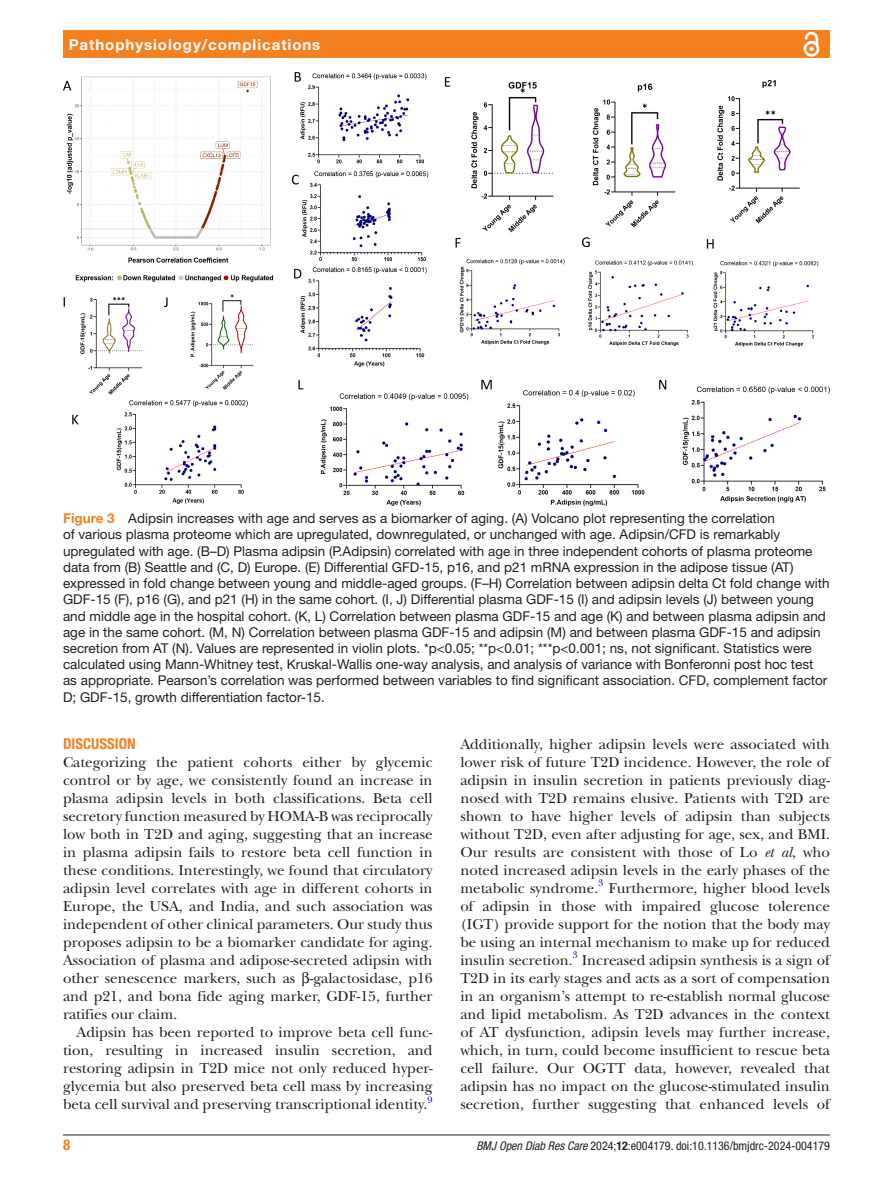
<style>
.page{position:relative;width:893px;height:1191px;background:#fff}
.page>*{position:absolute;margin:0;border:0;box-sizing:border-box;transform-origin:0 0}
.t1{font:15px/18px "New Baskerville";color:#231f20;text-align:justify}
.t2{font:700 15px "Helvetica Neue LT Std";letter-spacing:.065em;color:#fff}
.t3{font:700 condensed 15px "Helvetica Neue LT Std";color:#f58020}
.t4{font:13.5px/16.2px "Helvetica Neue LT Std";color:#231f20}
.t5{font:condensed 12px "Helvetica Neue LT Std";color:#231f20}
.t6{font:9.9px "New Baskerville";color:#00f}
.s1{font-weight:700;color:#f58020}
.s2{font-style:italic}
.s3{font-weight:700}
</style>
<div class="page">
<hr style="left:63px;top:1134px;width:767px;height:1px;background:#231f20">
<div style="left:63px;top:31px;width:767px;height:27px;background:#f58020"></div>
<svg style="left:803px;top:31px;width:17px;height:26px"></svg>
<img style="left:64px;top:73px;width:765px;height:432px">
<p class="t2" style="left:69px;top:35px;width:253px">Pathophysiology/complications</p>
<p class="t4" style="left:63px;top:510px;width:768px"><span class="s1">Figure 3</span> Adipsin increases with age and serves as a biomarker of aging. (A) Volcano plot representing the correlation<br>of various plasma proteome which are upregulated, downregulated, or unchanged with age. Adipsin/CFD is remarkably upregulated with age. (B–D) Plasma adipsin (P.Adipsin) correlated with age in three independent cohorts of plasma proteome data from (B) Seattle and (C, D) Europe. (E) Differential GFD-15, p16, and p21 mRNA expression in the adipose tissue (AT) expressed in fold change between young and middle-aged groups. (F–H) Correlation between adipsin delta Ct fold change with GDF-15 (F), p16 (G), and p21 (H) in the same cohort. (I, J) Differential plasma GDF-15 (I) and adipsin levels (J) between young and middle age in the hospital cohort. (K, L) Correlation between plasma GDF-15 and age (K) and between plasma adipsin and age in the same cohort. (M, N) Correlation between plasma GDF-15 and adipsin (M) and between plasma GDF-15 and adipsin secretion from AT (N). Values are represented in violin plots. *p&lt;0.05; **p&lt;0.01; ***p&lt;0.001; ns, not significant. Statistics were calculated using Mann-Whitney test, Kruskal-Wallis one-way analysis, and analysis of variance with Bonferonni post hoc test as appropriate. Pearson’s correlation was performed between variables to find significant association. CFD, complement factor D; GDF-15, growth differentiation factor-15.</p>
<p class="t3" style="left:63px;top:735px;width:74px">DISCUSSION</p>
<p class="t1" style="left:63px;top:753px;width:371px">Categorizing the patient cohorts either by glycemic control or by age, we consistently found an increase in plasma adipsin levels in both classifications. Beta cell secretory function measured by HOMA-B was reciprocally low both in T2D and aging, suggesting that an increase in plasma adipsin fails to restore beta cell function in these conditions. Interestingly, we found that circulatory adipsin level correlates with age in different cohorts in Europe, the USA, and India, and such association was independent of other clinical parameters. Our study thus proposes adipsin to be a biomarker candidate for aging.<br>Association of plasma and adipose-secreted adipsin with other senescence markers, such as -galactosidase, p16 and p21, and bona fide aging marker, GDF-15, further ratifies our claim.</p>
<p class="t1" style="left:63px;top:1023px;width:371px;text-indent:14px">Adipsin has been reported to improve beta cell func&shy;tion, resulting in increased insulin secretion, and restoring adipsin in T2D mice not only reduced hyper&shy;glycemia but also preserved beta cell mass by increasing beta cell survival and preserving transcriptional identity.</p>
<p class="t6" style="left:427px;top:1093px;width:7px">9</p>
<p class="t1" style="left:460px;top:735px;width:371px">Additionally, higher adipsin levels were associated with lower risk of future T2D incidence. However, the role of adipsin in insulin secretion in patients previously diag&shy;nosed with T2D remains elusive. Patients with T2D are shown to have higher levels of adipsin than subjects without T2D, even after adjusting for age, sex, and BMI.<br>Our results are consistent with those of Lo <span class="s2">et al</span>, who noted increased adipsin levels in the early phases of the metabolic syndrome.</p>
<p class="t6" style="left:598px;top:877px;width:7px">3</p>
<p class="t1" style="left:460px;top:879px;width:371px;text-indent:148px">Furthermore, higher blood levels of adipsin in those with impaired glucose tolerence (IGT) provide support for the notion that the body may be using an internal mechanism to make up for reduced insulin secretion.<sup>3</sup> Increased adipsin synthesis is a sign of T2D in its early stages and acts as a sort of compensation in an organism’s attempt to re-establish normal glucose and lipid metabolism. As T2D advances in the context of AT dysfunction, adipsin levels may further increase, which, in turn, could become insufficient to rescue beta cell failure. Our OGTT data, however, revealed that adipsin has no impact on the glucose-stimulated insulin secretion, further suggesting that enhanced levels of</p>
<p class="t3" style="left:63px;top:1135px;width:9px">8</p>
<p class="t5" style="left:476px;top:1138px;width:355px"><span class="s2">BMJ Open Diab Res Care</span> 2024;<span class="s3">12</span>:e004179. doi:10.1136/bmjdrc-2024-004179</p>
</div>
